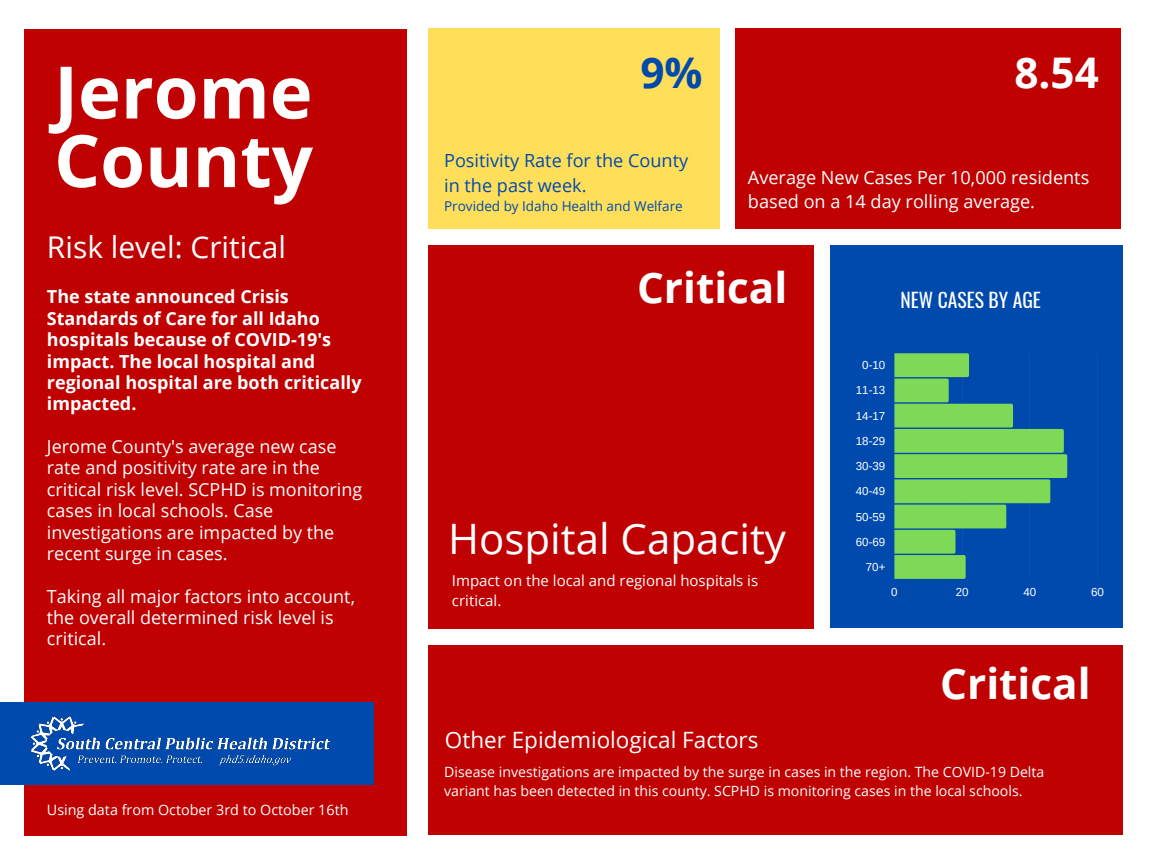
<style>
.page{position:relative;width:1152px;height:864px;background:#fff}
.page>*{position:absolute;margin:0;border:0;box-sizing:border-box;transform-origin:0 0}
.t1{font:700 72.45px "Open Sans";color:#fff}
.t2{font:700 42.3px "Open Sans";color:#fff}
.t3{font:700 42.3px "Open Sans";color:#004aad}
.t4{font:42px "Open Sans";color:#fff}
.t5{font:30px "Open Sans";color:#fff}
.t6{font:22.5px "Open Sans";color:#fff}
.t7{font:19.65px "Oswald";color:#fff}
.t8{font:18.15px/24.8px "Open Sans";color:#fff}
.t9{font:18.15px/24.8px "Open Sans";color:#004aad}
.t10{font:18px/21.3px "Open Sans";color:#fff}
.t11{font:700 18px/21.3px "Open Sans";color:#fff}
.t12{font:15px/20.2px "Open Sans";color:#fff}
.t13{font:14.4px "Open Sans";color:#fff}
.t14{font:14.1px/19.2px "Open Sans";color:#fff}
.t15{font:13.5px "Open Sans";color:#004aad}
.t16{font:11.55px "Arimo";color:#fff}
</style>
<div class="page">
<div style="left:24px;top:29px;width:383px;height:806px;background:#bf0102"></div>
<div style="left:0;top:702px;width:373px;height:82px;background:#004aad"></div>
<div style="left:428px;top:28px;width:291px;height:200px;background:#ffde59"></div>
<div style="left:735px;top:28px;width:386px;height:200px;background:#bf0102"></div>
<div style="left:831px;top:246px;width:291px;height:382px;background:#004aad"></div>
<img style="left:30px;top:716px;width:301px;height:54px">
<hr style="left:1098px;top:353px;width:1px;height:226px;background:#fff">
<svg style="left:894px;top:353px;width:173px;height:226px"></svg>
<div style="left:428px;top:246px;width:386px;height:382px;background:#bf0102"></div>
<div style="left:428px;top:645px;width:694px;height:189px;background:#bf0102"></div>
<p class="t1" style="left:54px;top:41px;width:260px">Jerome</p>
<p class="t1" style="left:54px;top:110px;width:260px">County</p>
<p class="t5" style="left:47px;top:226px;width:241px">Risk level: Critical</p>
<p class="t11" style="left:47px;top:286px;width:316px">The state announced Crisis<br>Standards of Care for all Idaho hospitals because of COVID-19's impact. The local hospital and regional hospital are both critically impacted.</p>
<p class="t10" style="left:47px;top:435px;width:317px">Jerome County's average new case rate and positivity rate are in the critical risk level. SCPHD is monitoring cases in local schools. Case investigations are impacted by the recent surge in cases.</p>
<p class="t10" style="left:47px;top:585px;width:310px">Taking all major factors into account, the overall determined risk level is critical.</p>
<p class="t13" style="left:47px;top:800px;width:303px">Using data from October 3rd to October 16th</p>
<p class="t3" style="left:641px;top:43px;width:64px">9%</p>
<p class="t9" style="left:444px;top:148px;width:246px">Positivity Rate for the County in the past week.</p>
<p class="t15" style="left:444px;top:197px;width:240px">Provided by Idaho Health and Welfare</p>
<p class="t2" style="left:1014px;top:43px;width:86px">8.54</p>
<p class="t8" style="left:748px;top:164px;width:343px">Average New Cases Per 10,000 residents based on a 14 day rolling average.</p>
<p class="t2" style="left:637px;top:258px;width:152px">Critical</p>
<p class="t4" style="left:448px;top:509px;width:339px">Hospital Capacity</p>
<p class="t12" style="left:452px;top:570px;width:308px">Impact on the local and regional hospitals is critical.</p>
<p class="t7" style="left:901px;top:285px;width:142px">NEW CASES BY AGE</p>
<p class="t16" style="left:862px;top:359px;width:25px">0-10</p>
<p class="t16" style="left:856px;top:384px;width:31px">11-13</p>
<p class="t16" style="left:856px;top:409px;width:31px">14-17</p>
<p class="t16" style="left:856px;top:434px;width:31px">18-29</p>
<p class="t16" style="left:856px;top:460px;width:31px">30-39</p>
<p class="t16" style="left:856px;top:485px;width:31px">40-49</p>
<p class="t16" style="left:856px;top:510px;width:31px">50-59</p>
<p class="t16" style="left:856px;top:535px;width:31px">60-69</p>
<p class="t16" style="left:866px;top:561px;width:21px">70+</p>
<p class="t16" style="left:891px;top:585px;width:8px">0</p>
<p class="t16" style="left:956px;top:585px;width:14px">20</p>
<p class="t16" style="left:1023px;top:585px;width:14px">40</p>
<p class="t16" style="left:1091px;top:585px;width:14px">60</p>
<p class="t2" style="left:940px;top:654px;width:152px">Critical</p>
<p class="t6" style="left:445px;top:724px;width:315px">Other Epidemiological Factors</p>
<p class="t14" style="left:444px;top:762px;width:602px">Disease investigations are impacted by the surge in cases in the region. The COVID-19 Delta variant has been detected in this county. SCPHD is monitoring cases in the local schools.</p>
</div>
